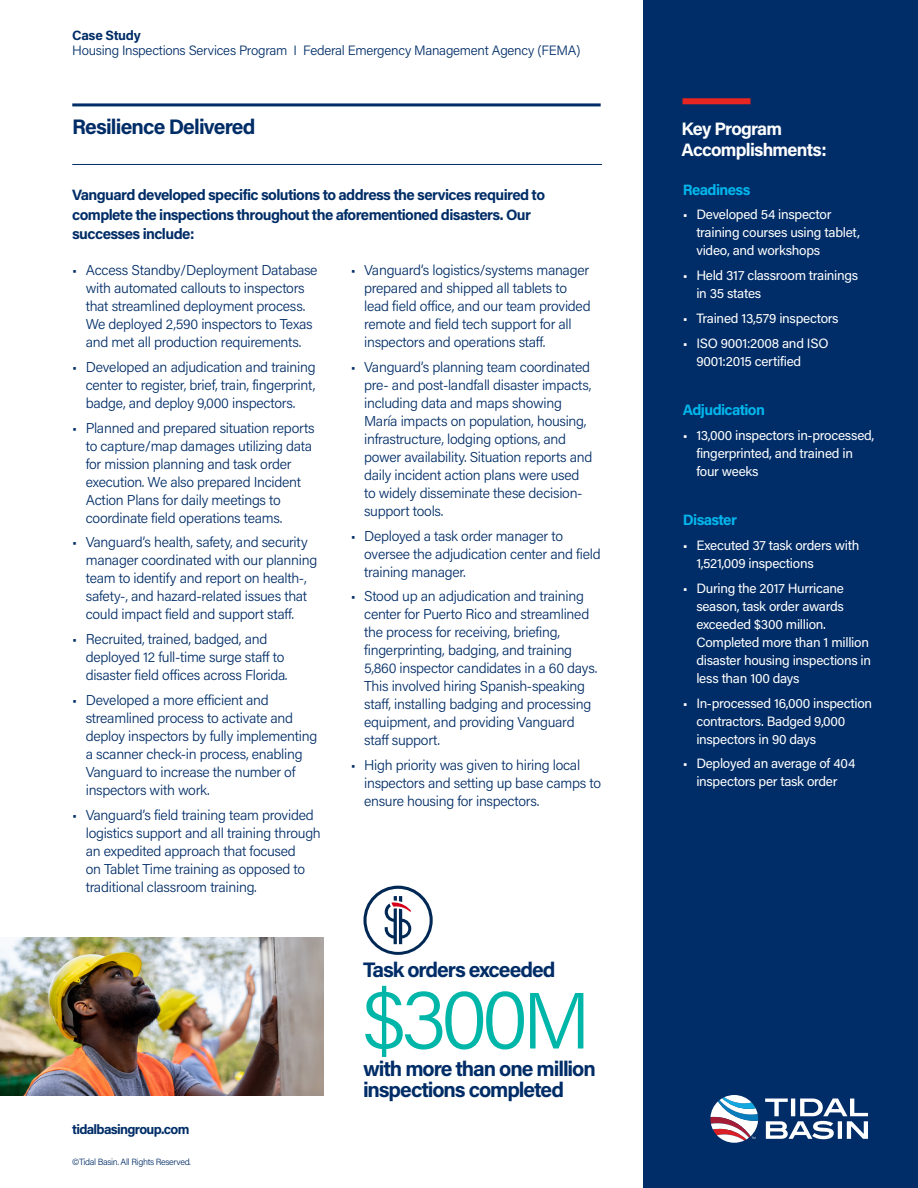
<style>
.page{position:relative;width:918px;height:1188px;background:#fff}
.page>*{position:absolute;margin:0;border:0;box-sizing:border-box;transform-origin:0 0}
.t1{font:300 85.35px "Acumin Pro";color:#00b6a9}
.t2{font:700 21px/21px "Acumin Pro";letter-spacing:-.05em;color:#002d67}
.t3{font:700 18px/21px "Acumin Pro";letter-spacing:-.04em;color:#fff}
.t4{font:700 15px/19.5px "Acumin Pro";letter-spacing:-.04em;color:#002d67}
.t5{font:700 15px "Acumin Pro";letter-spacing:-.04em;color:#00b6ed}
.t6{font:300 14.25px/18px "Acumin Pro";letter-spacing:-.02em;color:#002d67}
.t7{font:13.5px/18px "Acumin Pro";letter-spacing:-.02em;color:#fff}
.t8{font:300 13.5px "Acumin Pro";letter-spacing:-.02em;color:#002d67}
.t9{font:700 13.5px "Acumin Pro";letter-spacing:-.05em;color:#002d67}
.t10{font:700 13.5px "Acumin Pro";letter-spacing:-.03em;color:#002d67}
.t11{font:300 9px "Acumin Pro";letter-spacing:-.04em;color:#002d67}
.s1{font-size:79.5px}
</style>
<div class="page">
<div style="left:644px;top:0;width:274px;height:1188px;background:#002d67"></div>
<hr style="left:72px;top:164px;width:530px;height:1px;background:#002d67">
<hr style="left:72px;top:103px;width:529px;height:3px;background:#002d67">
<div style="left:683px;top:98px;width:68px;height:6px;background:#e72621"></div>
<svg style="left:765px;top:1099px;width:103px;height:40px"></svg>
<svg style="left:710px;top:1095px;width:48px;height:48px"></svg>
<svg style="left:363px;top:886px;width:70px;height:69px"></svg>
<img style="left:0;top:938px;width:324px;height:157px">
<p class="t10" style="left:72px;top:25px;width:70px">Case Study</p>
<p class="t8" style="left:72px;top:41px;width:510px">Housing Inspections Services Program I Federal Emergency Management Agency (FEMA)</p>
<h2 class="t2" style="left:72px;top:116px;width:185px">Resilience Delivered</h2>
<p class="t4" style="left:72px;top:184px;width:474px">Vanguard developed specific solutions to address the services required to complete the inspections throughout the aforementioned disasters. Our successes include:</p>
<p class="t6" style="left:72px;top:261px;width:247px;text-align:center">• Access Standby/Deployment Database with automated callouts to inspectors that streamlined deployment process.<br>We deployed 2,590 inspectors to Texas and met all production requirements.</p>
<p class="t6" style="left:86px;top:357px;width:231px;text-align:justify;text-indent:-14px">• Developed an adjudication and training center to register, brief, train, fingerprint, badge, and deploy 9,000 inspectors.</p>
<p class="t6" style="left:86px;top:418px;width:231px;text-indent:-14px">• Planned and prepared situation reports to capture/map damages utilizing data for mission planning and task order execution. We also prepared Incident Action Plans for daily meetings to coordinate field operations teams.</p>
<p class="t6" style="left:86px;top:533px;width:233px;text-indent:-14px">• Vanguard’s health, safety, and security manager coordinated with our planning team to identify and report on health-, safety-, and hazard-related issues that could impact field and support staff.</p>
<p class="t6" style="left:86px;top:630px;width:203px;text-indent:-14px">• Recruited, trained, badged, and deployed 12 full-time surge staff to disaster field offices across Florida.</p>
<p class="t6" style="left:86px;top:690px;width:233px;text-indent:-14px">• Developed a more efficient and streamlined process to activate and deploy inspectors by fully implementing a scanner check-in process, enabling Vanguard to increase the number of inspectors with work.</p>
<p class="t6" style="left:86px;top:805px;width:237px;text-indent:-14px">• Vanguard’s field training team provided logistics support and all training through an expedited approach that focused<br>on Tablet Time training as opposed to traditional classroom training.</p>
<p class="t9" style="left:72px;top:1120px;width:119px">tidalbasingroup.com</p>
<p class="t11" style="left:72px;top:1156px;width:120px">©Tidal Basin. All Rights Reserved.</p>
<p class="t6" style="left:364px;top:261px;width:228px;text-indent:-14px">• Vanguard’s logistics/systems manager prepared and shipped all tablets to lead field office, and our team provided remote and field tech support for all inspectors and operations staff.</p>
<p class="t6" style="left:364px;top:357px;width:230px;text-indent:-14px">• Vanguard’s planning team coordinated pre- and post-landfall disaster impacts, including data and maps showing María impacts on population, housing, infrastructure, lodging options, and power availability. Situation reports and daily incident action plans were used to widely disseminate these decision&shy;support tools.</p>
<p class="t6" style="left:364px;top:526px;width:238px;text-indent:-14px">• Deployed a task order manager to oversee the adjudication center and field training manager.</p>
<p class="t6" style="left:364px;top:587px;width:235px;text-indent:-14px">• Stood up an adjudication and training center for Puerto Rico and streamlined the process for receiving, briefing, fingerprinting, badging, and training 5,860 inspector candidates in a 60 days.<br>This involved hiring Spanish-speaking staff, installing badging and processing equipment, and providing Vanguard staff support.</p>
<p class="t6" style="left:364px;top:756px;width:238px;text-indent:-14px">• High priority was given to hiring local inspectors and setting up base camps to ensure housing for inspectors.</p>
<h2 class="t2" style="left:363px;top:958px;width:194px">Task orders exceeded</h2>
<h1 class="t1" style="left:363px;top:960px;width:229px">$300<span class="s1">M</span></h1>
<h2 class="t2" style="left:363px;top:1057px;width:234px">with more than one million inspections completed</h2>
<p class="t3" style="left:681px;top:118px;width:147px">Key Program<br>Accomplishments:</p>
<p class="t5" style="left:683px;top:179px;width:69px">Readiness</p>
<p class="t7" style="left:696px;top:205px;width:165px;text-indent:-14px">• Developed 54 inspector training courses using tablet, video, and workshops</p>
<p class="t7" style="left:696px;top:266px;width:163px;text-indent:-14px">• Held 317 classroom trainings in 35 states</p>
<p class="t7" style="left:683px;top:309px;width:157px">• Trained 13,579 inspectors</p>
<p class="t7" style="left:696px;top:333px;width:134px;text-indent:-14px">• ISO 9001:2008 and ISO<br>9001:2015 certified</p>
<p class="t5" style="left:683px;top:399px;width:84px">Adjudication</p>
<p class="t7" style="left:696px;top:426px;width:180px;text-indent:-14px">• 13,000 inspectors in-processed, fingerprinted, and trained in four weeks</p>
<p class="t5" style="left:683px;top:510px;width:56px">Disaster</p>
<p class="t7" style="left:696px;top:536px;width:165px;text-indent:-14px">• Executed 37 task orders with<br>1,521,009 inspections</p>
<p class="t7" style="left:696px;top:579px;width:176px;text-indent:-14px">• During the 2017 Hurricane season, task order awards exceeded $300 million.<br>Completed more than 1 million disaster housing inspections in less than 100 days</p>
<p class="t7" style="left:696px;top:693px;width:177px;text-indent:-14px">• In-processed 16,000 inspection contractors. Badged 9,000 inspectors in 90 days</p>
<p class="t7" style="left:683px;top:754px;width:174px;text-align:center">• Deployed an average of 404 inspectors per task order</p>
</div>
